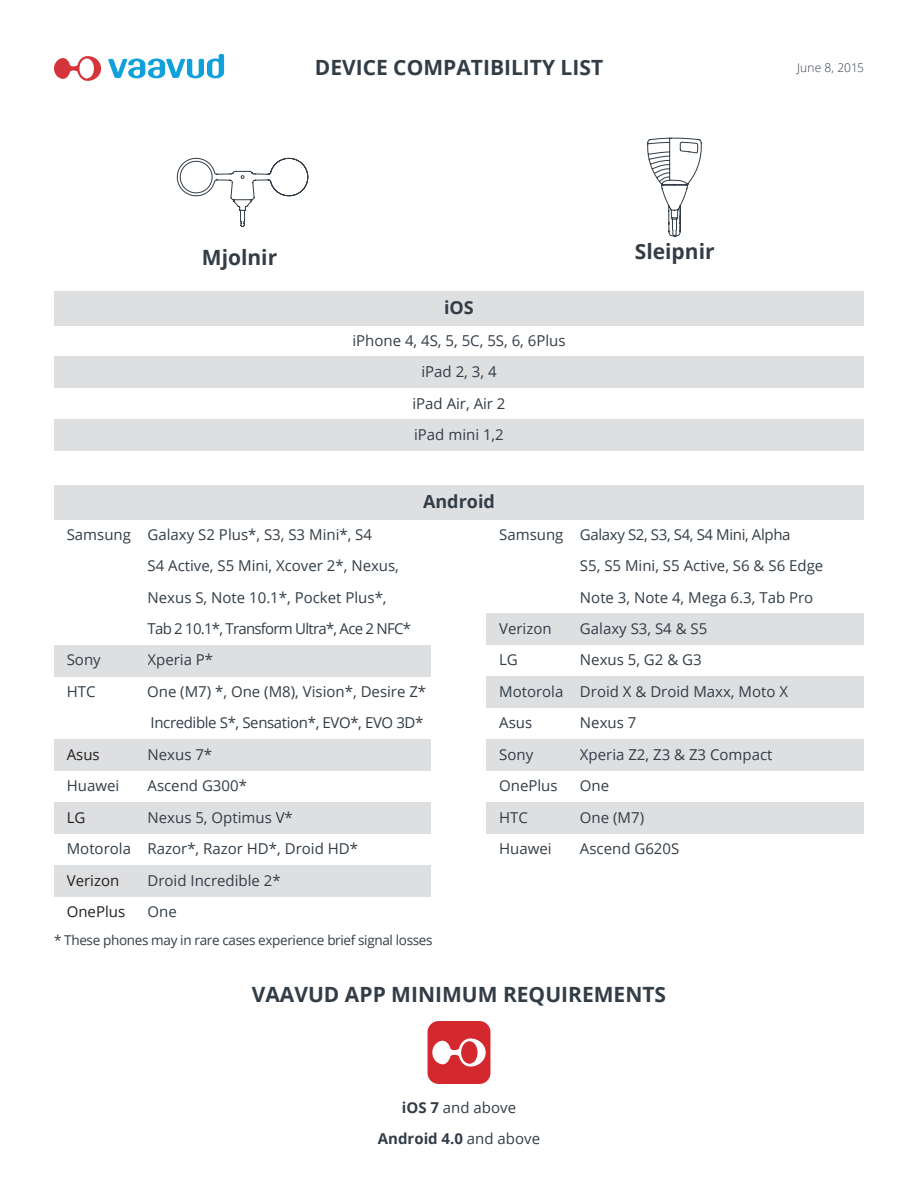
<style>
.page{position:relative;width:918px;height:1188px;background:#fff}
.page>*{position:absolute;margin:0;border:0;box-sizing:border-box;transform-origin:0 0}
.t1{font:700 21px "Open Sans";color:#323d47}
.t2{font:700 18px "Open Sans";color:#323d47}
.t3{font:15px "Open Sans";color:#323d47}
.t4{font:15px "Open Sans";letter-spacing:-.025em;color:#323d47}
.t5{font:15px "Open Sans";letter-spacing:-.05em;color:#323d47}
.t6{font:15px "Open Sans";color:#231f20}
.t7{font:700 15px "Open Sans";color:#323d47}
.t8{font:13.5px "Open Sans";letter-spacing:-.025em;color:#323d47}
.t9{font:300 12px "Open Sans";letter-spacing:.005em;color:#323d47}
.s1{font-weight:700}
.s2{font-weight:400}
</style>
<div class="page">
<svg style="left:54px;top:56px;width:47px;height:25px"></svg>
<svg style="left:108px;top:54px;width:116px;height:24px"></svg>
<svg style="left:177px;top:158px;width:132px;height:69px"></svg>
<svg style="left:647px;top:137px;width:55px;height:100px"></svg>
<div style="left:580px;top:614px;width:284px;height:31px;background:#dedfe1"></div>
<div style="left:148px;top:645px;width:283px;height:31px;background:#dedfe1"></div>
<div style="left:148px;top:739px;width:283px;height:32px;background:#dedfe1"></div>
<div style="left:148px;top:802px;width:283px;height:32px;background:#dedfe1"></div>
<div style="left:148px;top:865px;width:283px;height:32px;background:#dedfe1"></div>
<div style="left:580px;top:676px;width:284px;height:32px;background:#dedfe1"></div>
<div style="left:580px;top:739px;width:284px;height:32px;background:#dedfe1"></div>
<div style="left:580px;top:802px;width:284px;height:32px;background:#dedfe1"></div>
<div style="left:54px;top:291px;width:810px;height:34px;background:#dedfe1"></div>
<div style="left:54px;top:485px;width:810px;height:34px;background:#dedfe1"></div>
<div style="left:486px;top:614px;width:94px;height:31px;background:#dedfe1"></div>
<div style="left:54px;top:645px;width:94px;height:31px;background:#dedfe1"></div>
<div style="left:54px;top:739px;width:94px;height:32px;background:#dedfe1"></div>
<div style="left:54px;top:802px;width:94px;height:32px;background:#dedfe1"></div>
<div style="left:54px;top:865px;width:94px;height:32px;background:#dedfe1"></div>
<div style="left:486px;top:676px;width:94px;height:32px;background:#dedfe1"></div>
<div style="left:486px;top:739px;width:94px;height:32px;background:#dedfe1"></div>
<div style="left:486px;top:802px;width:94px;height:32px;background:#dedfe1"></div>
<div style="left:54px;top:357px;width:810px;height:31px;background:#dedfe1"></div>
<div style="left:54px;top:420px;width:810px;height:31px;background:#dedfe1"></div>
<svg style="left:428px;top:1021px;width:62px;height:63px"></svg>
<p class="t1" style="left:315px;top:53px;width:290px">DEVICE COMPATIBILITY LIST</p>
<h1 class="t1" style="left:202px;top:242px;width:77px">Mjolnir</h1>
<h1 class="t1" style="left:635px;top:237px;width:81px">Sleipnir</h1>
<p class="t2" style="left:444px;top:295px;width:31px">iOS</p>
<p class="t3" style="left:352px;top:330px;width:215px">iPhone 4, 4S, 5, 5C, 5S, 6, 6Plus</p>
<p class="t3" style="left:421px;top:361px;width:77px">iPad 2, 3, 4</p>
<p class="t3" style="left:412px;top:393px;width:95px">iPad Air, Air 2</p>
<p class="t3" style="left:414px;top:424px;width:91px">iPad mini 1,2</p>
<p class="t2" style="left:423px;top:489px;width:73px">Android</p>
<p class="t9" style="left:797px;top:59px;width:68px">June 8, 2015</p>
<p class="t3" style="left:148px;top:524px;width:226px">Galaxy S2 Plus*, S3, S3 Mini*, S4</p>
<p class="t3" style="left:148px;top:555px;width:253px">S4 Active, S5 Mini, Xcover 2*, Nexus,</p>
<p class="t3" style="left:148px;top:587px;width:241px">Nexus S, Note 10.1*, Pocket Plus*,</p>
<p class="t5" style="left:148px;top:618px;width:265px">Tab 2 10.1*, Transform Ultra*, Ace 2 NFC*</p>
<p class="t3" style="left:67px;top:524px;width:66px">Samsung</p>
<p class="t3" style="left:499px;top:524px;width:66px">Samsung</p>
<p class="t3" style="left:499px;top:618px;width:54px">Verizon</p>
<p class="t4" style="left:580px;top:524px;width:212px">Galaxy S2, S3, S4, S4 Mini, Alpha</p>
<p class="t3" style="left:580px;top:555px;width:245px">S5, S5 Mini, S5 Active, S6 &amp; S6 Edge</p>
<p class="t3" style="left:580px;top:587px;width:235px">Note 3, Note 4, Mega 6.3, Tab Pro</p>
<p class="t3" style="left:580px;top:618px;width:129px">Galaxy S3, S4 &amp; S5</p>
<p class="t3" style="left:67px;top:650px;width:36px">Sony</p>
<p class="t3" style="left:148px;top:650px;width:67px">Xperia P*</p>
<p class="t3" style="left:499px;top:650px;width:20px">LG</p>
<p class="t3" style="left:580px;top:650px;width:123px">Nexus 5, G2 &amp; G3</p>
<p class="t3" style="left:67px;top:681px;width:30px">HTC</p>
<p class="t3" style="left:147px;top:681px;width:281px">One (M7) *, One (M8), Vision*, Desire Z*</p>
<p class="t4" style="left:151px;top:713px;width:274px">Incredible S*, Sensation*, EVO*, EVO 3D*</p>
<p class="t3" style="left:499px;top:681px;width:66px">Motorola</p>
<p class="t3" style="left:499px;top:713px;width:35px">Asus</p>
<p class="t3" style="left:580px;top:681px;width:210px">Droid X &amp; Droid Maxx, Moto X</p>
<p class="t3" style="left:580px;top:713px;width:58px">Nexus 7</p>
<p class="t6" style="left:67px;top:744px;width:35px">Asus</p>
<p class="t3" style="left:148px;top:744px;width:66px">Nexus 7*</p>
<p class="t3" style="left:499px;top:744px;width:36px">Sony</p>
<p class="t3" style="left:580px;top:744px;width:194px">Xperia Z2, Z3 &amp; Z3 Compact</p>
<p class="t3" style="left:67px;top:776px;width:54px">Huawei</p>
<p class="t3" style="left:148px;top:776px;width:101px">Ascend G300*</p>
<p class="t3" style="left:499px;top:776px;width:60px">OnePlus</p>
<p class="t3" style="left:580px;top:776px;width:31px">One</p>
<p class="t6" style="left:67px;top:807px;width:20px">LG</p>
<p class="t3" style="left:148px;top:807px;width:147px">Nexus 5, Optimus V*</p>
<p class="t3" style="left:499px;top:807px;width:30px">HTC</p>
<p class="t3" style="left:580px;top:807px;width:66px">One (M7)</p>
<p class="t3" style="left:67px;top:839px;width:66px">Motorola</p>
<p class="t3" style="left:148px;top:839px;width:212px">Razor*, Razor HD*, Droid HD*</p>
<p class="t3" style="left:499px;top:839px;width:54px">Huawei</p>
<p class="t3" style="left:580px;top:839px;width:101px">Ascend G620S</p>
<p class="t6" style="left:67px;top:870px;width:54px">Verizon</p>
<p class="t3" style="left:148px;top:870px;width:135px">Droid Incredible 2*</p>
<p class="t6" style="left:67px;top:902px;width:60px">OnePlus</p>
<p class="t3" style="left:148px;top:902px;width:31px">One</p>
<p class="t8" style="left:54px;top:930px;width:380px">* These phones may in rare cases experience brief signal losses</p>
<p class="t1" style="left:252px;top:980px;width:416px">VAAVUD APP MINIMUM REQUIREMENTS</p>
<p class="t3" style="left:402px;top:1097px;width:116px"><span class="s1">iOS 7</span> and above</p>
<p class="t7" style="left:378px;top:1128px;width:164px">Android 4.0 <span class="s2">and above</span></p>
</div>
